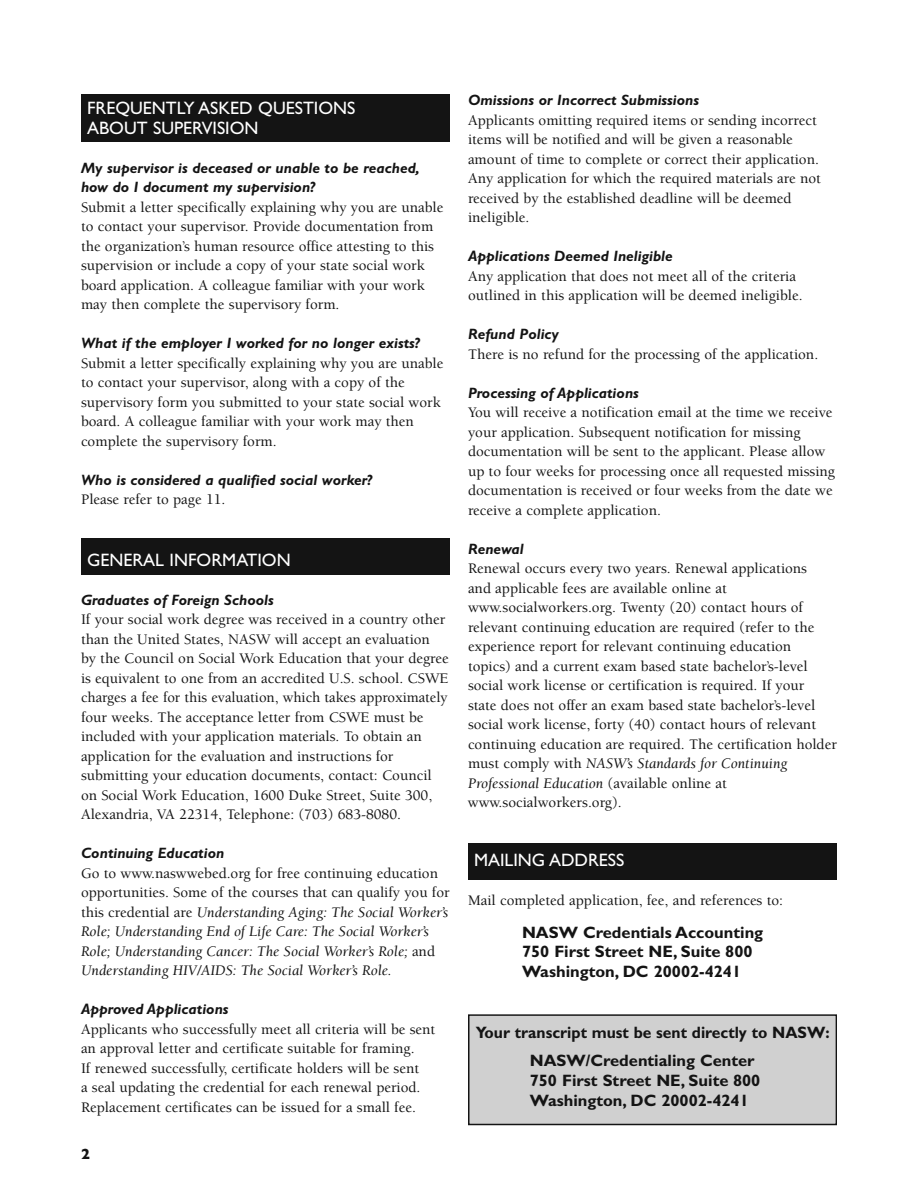
<style>
.page{position:relative;width:918px;height:1188px;background:#fff}
.page>*{position:absolute;margin:0;border:0;box-sizing:border-box;transform-origin:0 0}
.t1{font:18px/19.5px "Gill Sans";color:#fff}
.t2{font:700 16.5px/19.5px "Gill Sans";color:#141414}
.t3{font:700 16.5px "Gill Sans";color:#141414;scale:.95 1}
.t4{font:500 15px/19.5px "Berkeley";color:#141414}
.t5{font:italic 700 15px/19.5px "Gill Sans";color:#141414}
.t6{font:italic 15px/19.5px "Berkeley";color:#141414}
.t7{font:15px "Gill Sans Bold TT";color:#141414}
.s1{font-family:"Berkeley";font-weight:500;font-style:normal}
.s2{font-weight:500;font-style:normal}
.s3{font-weight:400;font-style:italic}
</style>
<div class="page">
<div style="left:468px;top:843px;width:369px;height:37px;background:#141414"></div>
<div style="left:81px;top:539px;width:369px;height:36px;background:#141414"></div>
<div style="left:81px;top:94px;width:369px;height:48px;background:#141414"></div>
<div style="left:470px;top:1016px;width:366px;height:108px;background:#d0d0d0"></div>
<div style="left:468px;top:1014px;width:369px;height:111px;border:2px solid #141414"></div>
<p class="t1" style="left:87px;top:100px;width:270px">FREQUENTLY ASKED QUESTIONS<br>ABOUT SUPERVISION</p>
<h3 class="t5" style="left:81px;top:159px;width:340px">My supervisor is deceased or unable to be reached, how do I document my supervision?</h3>
<p class="t4" style="left:81px;top:199px;width:364px">Submit a letter specifically explaining why you are unable to contact your supervisor. Provide documentation from the organization’s human resource office attesting to this supervision or include a copy of your state social work board application. A colleague familiar with your work may then complete the supervisory form.</p>
<h3 class="t5" style="left:81px;top:335px;width:340px">What if the employer I worked for no longer exists?</h3>
<p class="t4" style="left:81px;top:355px;width:364px">Submit a letter specifically explaining why you are unable to contact your supervisor, along with a copy of the supervisory form you submitted to your state social work board. A colleague familiar with your work may then complete the supervisory form.</p>
<h3 class="t5" style="left:81px;top:471px;width:293px">Who is considered a qualified social worker?<br><span class="s1">Please refer to page 11.</span></h3>
<p class="t1" style="left:87px;top:552px;width:205px">GENERAL INFORMATION</p>
<h3 class="t5" style="left:81px;top:591px;width:194px">Graduates of Foreign Schools</h3>
<p class="t4" style="left:81px;top:611px;width:369px">If your social work degree was received in a country other than the United States, NASW will accept an evaluation<br>by the Council on Social Work Education that your degree is equivalent to one from an accredited U.S. school. CSWE charges a fee for this evaluation, which takes approximately four weeks. The acceptance letter from CSWE must be included with your application materials. To obtain an application for the evaluation and instructions for submitting your education documents, contact: Council on Social Work Education, 1600 Duke Street, Suite 300, Alexandria, VA 22314, Telephone: (703) 683-8080.</p>
<h3 class="t5" style="left:81px;top:845px;width:145px">Continuing Education</h3>
<p class="t6" style="left:81px;top:865px;width:370px"><span class="s2">Go to www.naswwebed.org for free continuing education opportunities. Some of the courses that can qualify you for this credential are</span> Understanding Aging: The Social Worker’s Role; Understanding End of Life Care: The Social Worker’s Role; Understanding Cancer: The Social Worker’s Role; <span class="s2">and </span>Understanding HIV/AIDS: The Social Worker’s Role.</p>
<h3 class="t5" style="left:81px;top:1001px;width:149px">Approved Applications</h3>
<p class="t4" style="left:81px;top:1021px;width:356px">Applicants who successfully meet all criteria will be sent an approval letter and certificate suitable for framing.<br>If renewed successfully, certificate holders will be sent<br>a seal updating the credential for each renewal period.<br>Replacement certificates can be issued for a small fee.</p>
<p class="t7" style="left:81px;top:1145px;width:10px">2</p>
<h3 class="t5" style="left:468px;top:92px;width:233px">Omissions or Incorrect Submissions</h3>
<p class="t4" style="left:468px;top:111px;width:354px">Applicants omitting required items or sending incorrect items will be notified and will be given a reasonable amount of time to complete or correct their application.<br>Any application for which the required materials are not received by the established deadline will be deemed ineligible.</p>
<h3 class="t5" style="left:468px;top:248px;width:206px">Applications Deemed Ineligible</h3>
<p class="t4" style="left:468px;top:267px;width:336px">Any application that does not meet all of the criteria outlined in this application will be deemed ineligible.</p>
<h3 class="t5" style="left:468px;top:326px;width:92px">Refund Policy</h3>
<p class="t4" style="left:468px;top:345px;width:352px">There is no refund for the processing of the application.</p>
<h3 class="t5" style="left:468px;top:384px;width:172px">Processing of Applications</h3>
<p class="t4" style="left:468px;top:404px;width:369px">You will receive a notification email at the time we receive your application. Subsequent notification for missing documentation will be sent to the applicant. Please allow up to four weeks for processing once all requested missing documentation is received or four weeks from the date we receive a complete application.</p>
<h3 class="t5" style="left:468px;top:540px;width:57px">Renewal</h3>
<p class="t4" style="left:468px;top:560px;width:370px">Renewal occurs every two years. Renewal applications<br>and applicable fees are available online at www.socialworkers.org. Twenty (20) contact hours of relevant continuing education are required (refer to the experience report for relevant continuing education topics) and a current exam based state bachelor’s-level social work license or certification is required. If your<br>state does not offer an exam based state bachelor’s-level social work license, forty (40) contact hours of relevant continuing education are required. The certification holder must comply with <span class="s3">NASW’s Standards for Continuing Professional Education</span> (available online at www.socialworkers.org).</p>
<p class="t1" style="left:474px;top:851px;width:152px">MAILING ADDRESS</p>
<p class="t4" style="left:468px;top:891px;width:317px">Mail completed application, fee, and references to:</p>
<p class="t2" style="left:522px;top:924px;width:243px">NASW Credentials Accounting<br>750 First Street NE, Suite 800<br>Washington, DC 20002-4241</p>
<p class="t3" style="left:476px;top:1026px;width:374px">Your transcript must be sent directly to NASW:</p>
<p class="t2" style="left:530px;top:1052px;width:232px">NASW/Credentialing Center<br>750 First Street NE, Suite 800<br>Washington, DC 20002-4241</p>
</div>
